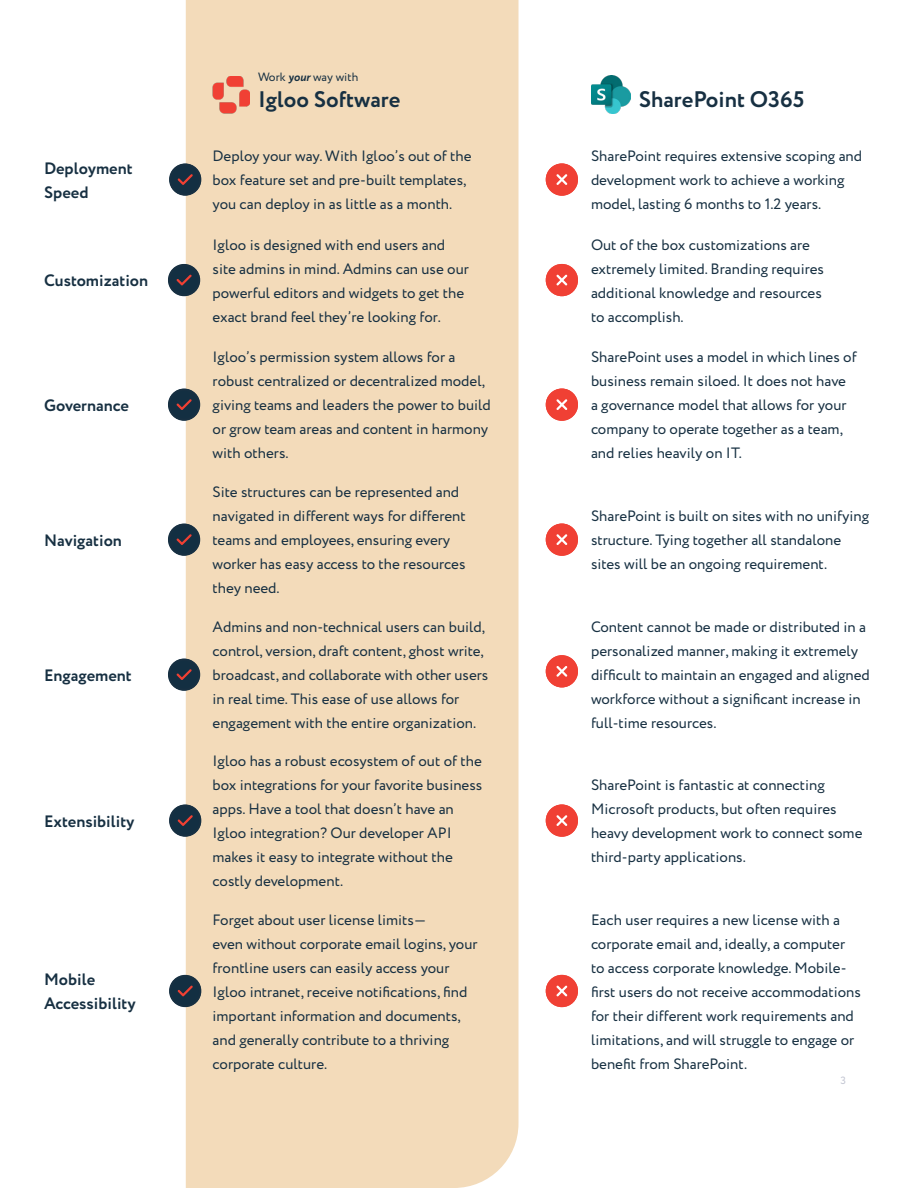
<style>
.page{position:relative;width:918px;height:1188px;background:#fff}
.page>*{position:absolute;margin:0;border:0;box-sizing:border-box;transform-origin:0 0}
.HEADING_-_2{font:700 22.5px "Circe";color:#173042}
.HEADING_-_3{font:700 16.5px/24px "Circe";color:#173042}
.BODY{font:15px/24px "Circe";color:#173042}
.BODY_-_Small{font:12px "Circe";color:#173042}
.t1{font:10.5px "Circe";color:#c1c4d1}
.s1{font-weight:700;font-style:italic}
</style>
<div class="page">
<div style="left:186px;top:0;width:333px;height:1188px;background:#f3dbba"></div>
<svg style="left:168px;top:524px;width:32px;height:32px"></svg>
<img style="left:213px;top:76px;width:37px;height:37px">
<img style="left:591px;top:75px;width:39px;height:38px">
<svg style="left:168px;top:389px;width:32px;height:32px"></svg>
<svg style="left:168px;top:264px;width:32px;height:32px"></svg>
<svg style="left:169px;top:163px;width:32px;height:33px"></svg>
<svg style="left:169px;top:975px;width:32px;height:32px"></svg>
<svg style="left:169px;top:804px;width:32px;height:33px"></svg>
<svg style="left:168px;top:659px;width:32px;height:32px"></svg>
<svg style="left:546px;top:524px;width:32px;height:32px"></svg>
<svg style="left:546px;top:655px;width:32px;height:32px"></svg>
<svg style="left:546px;top:264px;width:32px;height:32px"></svg>
<svg style="left:546px;top:163px;width:32px;height:33px"></svg>
<svg style="left:546px;top:804px;width:32px;height:33px"></svg>
<svg style="left:546px;top:975px;width:32px;height:32px"></svg>
<svg style="left:546px;top:389px;width:32px;height:32px"></svg>
<p class="HEADING_-_3" style="left:44px;top:157px;width:90px">Deployment<br>Speed</p>
<p class="HEADING_-_3" style="left:44px;top:270px;width:106px">Customization</p>
<p class="HEADING_-_3" style="left:44px;top:394px;width:86px">Governance</p>
<p class="HEADING_-_3" style="left:44px;top:529px;width:79px">Navigation</p>
<p class="HEADING_-_3" style="left:44px;top:664px;width:89px">Engagement</p>
<p class="HEADING_-_3" style="left:44px;top:810px;width:92px">Extensibility</p>
<p class="HEADING_-_3" style="left:44px;top:969px;width:93px">Mobile<br>Accessibility</p>
<p class="BODY_-_Small" style="left:258px;top:69px;width:102px">Work <span class="s1">your</span> way with</p>
<p class="HEADING_-_2" style="left:258px;top:85px;width:144px">Igloo Software</p>
<p class="HEADING_-_2" style="left:639px;top:85px;width:167px">SharePoint O365</p>
<p class="BODY" style="left:213px;top:145px;width:260px">Deploy your way. With Igloo’s out of the box feature set and pre-built templates, you can deploy in as little as a month.</p>
<p class="BODY" style="left:213px;top:233px;width:258px">Igloo is designed with end users and site admins in mind. Admins can use our powerful editors and widgets to get the exact brand feel they’re looking for.</p>
<p class="BODY" style="left:213px;top:346px;width:280px">Igloo’s permission system allows for a robust centralized or decentralized model, giving teams and leaders the power to build or grow team areas and content in harmony with others.</p>
<p class="BODY" style="left:213px;top:481px;width:255px">Site structures can be represented and navigated in different ways for different teams and employees, ensuring every worker has easy access to the resources they need.</p>
<p class="BODY" style="left:213px;top:616px;width:277px">Admins and non-technical users can build, control, version, draft content, ghost write, broadcast, and collaborate with other users in real time. This ease of use allows for engagement with the entire organization.</p>
<p class="BODY" style="left:213px;top:750px;width:271px">Igloo has a robust ecosystem of out of the box integrations for your favorite business apps. Have a tool that doesn’t have an Igloo integration? Our developer API makes it easy to integrate without the costly development.</p>
<p class="BODY" style="left:213px;top:908px;width:267px">Forget about user license limits—<br>even without corporate email logins, your frontline users can easily access your Igloo intranet, receive notifications, find important information and documents, and generally contribute to a thriving corporate culture.</p>
<p class="BODY" style="left:591px;top:145px;width:273px">SharePoint requires extensive scoping and development work to achieve a working model, lasting 6 months to 1.2 years.</p>
<p class="BODY" style="left:591px;top:233px;width:235px">Out of the box customizations are extremely limited. Branding requires additional knowledge and resources to accomplish.</p>
<p class="BODY" style="left:591px;top:346px;width:267px">SharePoint uses a model in which lines of business remain siloed. It does not have a governance model that allows for your company to operate together as a team, and relies heavily on IT.</p>
<p class="BODY" style="left:591px;top:505px;width:280px">SharePoint is built on sites with no unifying structure. Tying together all standalone sites will be an ongoing requirement.</p>
<p class="BODY" style="left:591px;top:616px;width:280px">Content cannot be made or distributed in a personalized manner, making it extremely difficult to maintain an engaged and aligned workforce without a significant increase in full-time resources.</p>
<p class="BODY" style="left:591px;top:774px;width:273px">SharePoint is fantastic at connecting Microsoft products, but often requires heavy development work to connect some third-party applications.</p>
<p class="BODY" style="left:591px;top:908px;width:271px">Each user requires a new license with a corporate email and, ideally, a computer to access corporate knowledge. Mobile&shy;first users do not receive accommodations for their different work requirements and limitations, and will struggle to engage or benefit from SharePoint.</p>
<p class="t1" style="left:840px;top:1073px;width:7px">3</p>
</div>
